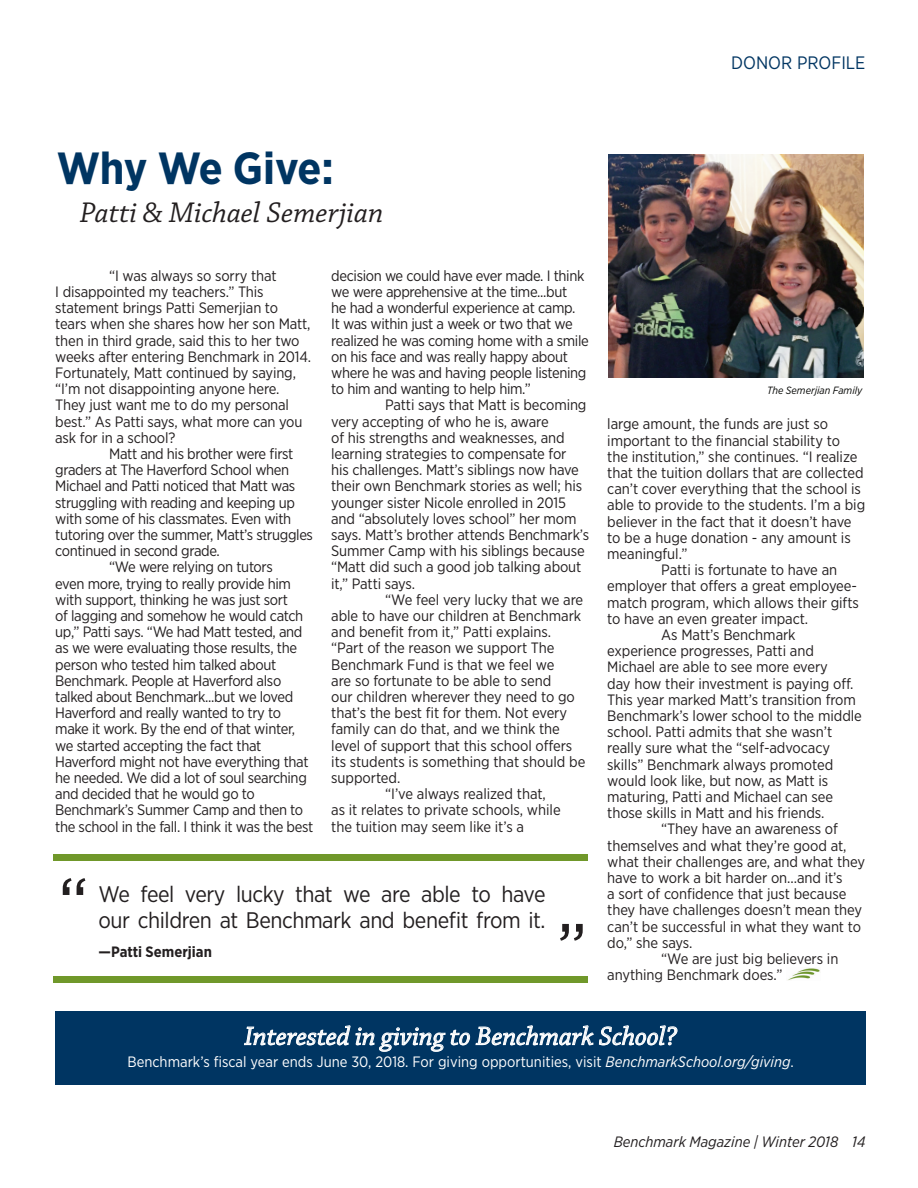
<style>
.page{position:relative;width:918px;height:1188px;background:#fff}
.page>*{position:absolute;margin:0;border:0;box-sizing:border-box;transform-origin:0 0}
.t1{font:75px "Gotham Narrow";color:#231f20}
.t2{font:700 45px "Gotham Narrow";letter-spacing:-.01em;color:#003562}
.t3{font:italic 30px "Chaparral Pro";color:#231f20}
.t4{font:italic 27px "Chaparral Pro";color:#fff}
.t5{font:22.5px/25.5px "Gotham Narrow";letter-spacing:-.02em;color:#231f20}
.t6{font:18px "Gotham Narrow";color:#003562}
.t7{font:15px/16.2px "Gotham Narrow";letter-spacing:-.01em;color:#231f20}
.t8{font:15px "Gotham Narrow";color:#fff}
.t9{font:italic 15px "Gotham Narrow";color:#231f20}
.t10{font:700 15px "Gotham Narrow";color:#231f20}
.t11{font:italic 10.5px "Gotham Narrow";color:#040503}
.s1{font-style:italic}
</style>
<div class="page">
<div style="left:56px;top:1011px;width:810px;height:74px;background:#003562"></div>
<svg style="left:244px;top:1025px;width:434px;height:27px"></svg>
<img style="left:787px;top:968px;width:33px;height:13px">
<img style="left:608px;top:155px;width:255px;height:223px">
<div style="left:54px;top:854px;width:534px;height:6px;background:#70982a"></div>
<div style="left:54px;top:976px;width:534px;height:7px;background:#70982a"></div>
<p class="t6" style="left:731px;top:51px;width:136px">DONOR PROFILE</p>
<p class="t2" style="left:57px;top:140px;width:279px">Why We Give:</p>
<p class="t3" style="left:80px;top:196px;width:305px">Patti &amp; Michael Semerjian</p>
<p class="t7" style="left:55px;top:267px;width:257px;text-indent:54px">“I was always so sorry that<br>I disappointed my teachers.” This statement brings Patti Semerjian to tears when she shares how her son Matt, then in third grade, said this to her two weeks after entering Benchmark in 2014.<br>Fortunately, Matt continued by saying, “I’m not disappointing anyone here.<br>They just want me to do my personal best.” As Patti says, what more can you ask for in a school?</p>
<p class="t7" style="left:55px;top:445px;width:259px;text-indent:54px">Matt and his brother were first graders at The Haverford School when Michael and Patti noticed that Matt was struggling with reading and keeping up with some of his classmates. Even with tutoring over the summer, Matt’s struggles continued in second grade.</p>
<p class="t7" style="left:55px;top:559px;width:259px;text-indent:54px">“We were relying on tutors<br>even more, trying to really provide him with support, thinking he was just sort<br>of lagging and somehow he would catch up,” Patti says. “We had Matt tested, and as we were evaluating those results, the person who tested him talked about Benchmark. People at Haverford also talked about Benchmark...but we loved Haverford and really wanted to try to make it work. By the end of that winter, we started accepting the fact that Haverford might not have everything that he needed. We did a lot of soul searching and decided that he would go to Benchmark’s Summer Camp and then to the school in the fall. I think it was the best</p>
<p class="t7" style="left:331px;top:267px;width:259px">decision we could have ever made. I think we were apprehensive at the time...but<br>he had a wonderful experience at camp.<br>It was within just a week or two that we realized he was coming home with a smile on his face and was really happy about where he was and having people listening to him and wanting to help him.”</p>
<p class="t7" style="left:331px;top:397px;width:260px;text-indent:54px">Patti says that Matt is becoming very accepting of who he is, aware<br>of his strengths and weaknesses, and learning strategies to compensate for<br>his challenges. Matt’s siblings now have their own Benchmark stories as well; his younger sister Nicole enrolled in 2015 and “absolutely loves school” her mom says. Matt’s brother attends Benchmark’s Summer Camp with his siblings because “Matt did such a good job talking about it,” Patti says.</p>
<p class="t7" style="left:331px;top:591px;width:256px;text-indent:54px">“We feel very lucky that we are able to have our children at Benchmark and benefit from it,” Patti explains. “Part of the reason we support The Benchmark Fund is that we feel we<br>are so fortunate to be able to send<br>our children wherever they need to go that’s the best fit for them. Not every family can do that, and we think the level of support that this school offers its students is something that should be supported.</p>
<p class="t7" style="left:331px;top:786px;width:231px;text-indent:54px">“I’ve always realized that, as it relates to private schools, while the tuition may seem like it’s a</p>
<p class="t1" style="left:58px;top:858px;width:32px">“</p>
<p class="t5" style="left:99px;top:881px;width:449px">We feel very lucky that we are able to have our children at Benchmark and benefit from it.</p>
<p class="t10" style="left:99px;top:943px;width:115px">—Patti Semerjian</p>
<p class="t1" style="left:557px;top:904px;width:32px">”</p>
<p class="t11" style="left:767px;top:384px;width:97px">The Semerjian Family</p>
<p class="t7" style="left:607px;top:416px;width:260px">large amount, the funds are just so important to the financial stability to<br>the institution,” she continues. “I realize that the tuition dollars that are collected can’t cover everything that the school is able to provide to the students. I’m a big believer in the fact that it doesn’t have to be a huge donation - any amount is meaningful.”</p>
<p class="t7" style="left:607px;top:561px;width:253px;text-indent:54px">Patti is fortunate to have an employer that offers a great employee&shy;match program, which allows their gifts to have an even greater impact.</p>
<p class="t7" style="left:607px;top:626px;width:256px;text-indent:54px">As Matt’s Benchmark experience progresses, Patti and Michael are able to see more every<br>day how their investment is paying off.<br>This year marked Matt’s transition from Benchmark’s lower school to the middle school. Patti admits that she wasn’t really sure what the “self-advocacy skills” Benchmark always promoted would look like, but now, as Matt is maturing, Patti and Michael can see those skills in Matt and his friends.</p>
<p class="t7" style="left:607px;top:821px;width:259px;text-indent:54px">“They have an awareness of themselves and what they’re good at, what their challenges are, and what they have to work a bit harder on...and it’s<br>a sort of confidence that just because they have challenges doesn’t mean they can’t be successful in what they want to do,” she says.</p>
<p class="t7" style="left:607px;top:950px;width:233px;text-indent:54px">“We are just big believers in anything Benchmark does.”</p>
<p class="t4" style="left:244px;top:1021px;width:434px">Interested in giving to Benchmark School?</p>
<p class="t8" style="left:127px;top:1053px;width:668px">Benchmark’s fiscal year ends June 30, 2018. For giving opportunities, visit <span class="s1">BenchmarkSchool.org/giving</span>.</p>
<p class="t9" style="left:614px;top:1133px;width:253px">Benchmark Magazine | Winter 2018 14</p>
</div>
